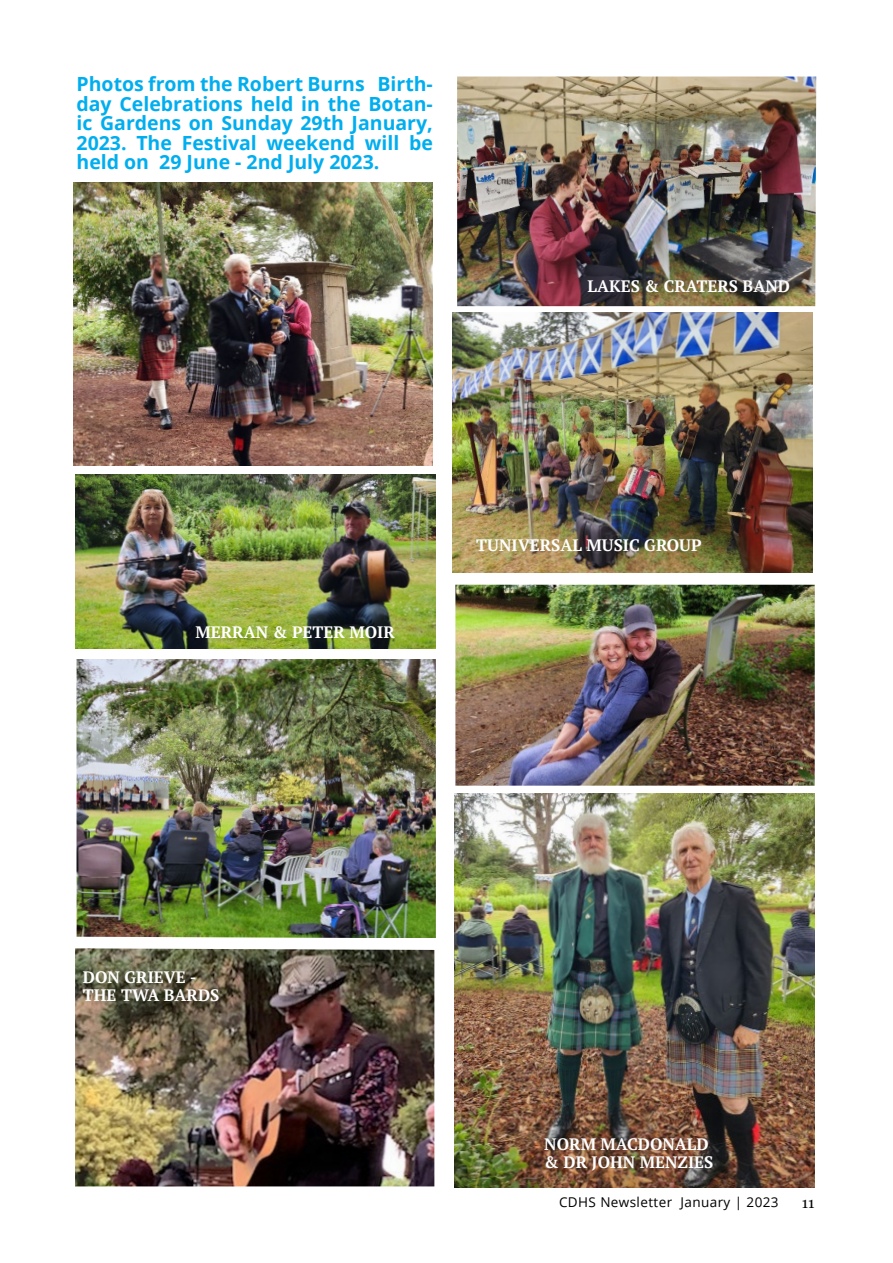
<style>
.page{position:relative;width:893px;height:1263px;background:#fff}
.page>*{position:absolute;margin:0;border:0;box-sizing:border-box;transform-origin:0 0}
.t1{font:700 19.5px/19.5px "Open Sans";color:#00aeef;text-align:justify}
.t2{font:700 16.5px/18px "PT Serif";color:#fff}
.t3{font:15px "Georgia";color:#000}
.t4{font:13.5px "Open Sans";letter-spacing:.03em;color:#000}
</style>
<div class="page">
<img style="left:457px;top:77px;width:359px;height:229px">
<img style="left:453px;top:313px;width:359px;height:259px">
<img style="left:76px;top:474px;width:359px;height:174px">
<img style="left:455px;top:793px;width:359px;height:394px">
<img style="left:455px;top:585px;width:360px;height:201px">
<img style="left:74px;top:183px;width:359px;height:283px">
<img style="left:75px;top:948px;width:359px;height:238px">
<img style="left:77px;top:659px;width:359px;height:279px">
<p class="t1" style="left:77px;top:74px;width:358px">Photos from the Robert Burns Birth&shy;day Celebrations held in the Botan&shy;ic Gardens on Sunday 29th January, 2023. The Festival weekend will be held on 29 June - 2nd July 2023.</p>
<p class="t2" style="left:587px;top:276px;width:204px">LAKES &amp; CRATERS BAND</p>
<p class="t2" style="left:195px;top:623px;width:201px">MERRAN &amp; PETER MOIR</p>
<p class="t2" style="left:476px;top:536px;width:227px">TUNIVERSAL MUSIC GROUP</p>
<p class="t2" style="left:83px;top:967px;width:138px">DON GRIEVE -<br>THE TWA BARDS</p>
<p class="t2" style="left:544px;top:1135px;width:171px">NORM MACDONALD &amp; DR JOHN MENZIES</p>
<p class="t4" style="left:559px;top:1192px;width:221px">CDHS Newsletter January | 2023</p>
<p class="t3" style="left:802px;top:1191px;width:14px">11</p>
</div>
